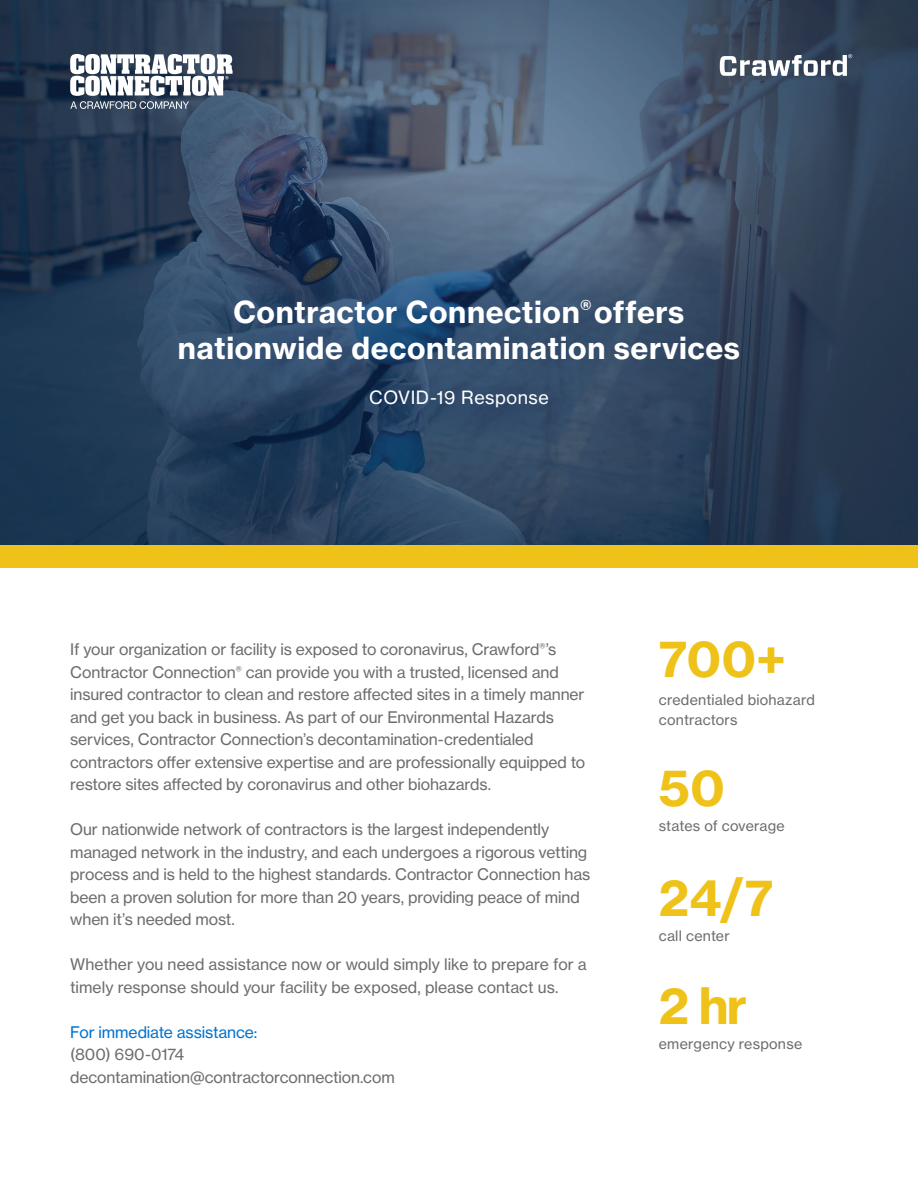
<style>
.page{position:relative;width:918px;height:1188px;background:#fff}
.page>*{position:absolute;margin:0;border:0;box-sizing:border-box;transform-origin:0 0}
.t1{font:49.5px "N Haas Grotesk TX Std 75 Bd";letter-spacing:-.01em;color:#efc219}
.t2{font:30px "N Haas Grotesk TX Std 75 Bd";letter-spacing:.02em;color:#fff}
.t3{font:18px "N Haas Grotesk TX Std 55 Rg";letter-spacing:.03em;color:#fff}
.t4{font:15.75px/22.5px "N Haas Grotesk TX Std 55 Rg";letter-spacing:-.005em;color:#6c6d70}
.t5{font:15.75px "N Haas Grotesk TX Std 55 Rg";letter-spacing:-.005em;color:#0073ce}
.t6{font:14.25px/19.5px "N Haas Grotesk TX Std 55 Rg";letter-spacing:.015em;color:#6c6d70}
</style>
<div class="page">
<img style="left:0;top:0;width:918px;height:545px">
<svg style="left:720px;top:54px;width:132px;height:22px"></svg>
<svg style="left:70px;top:54px;width:163px;height:55px"></svg>
<div style="left:0;top:545px;width:918px;height:22px;background:#efc219"></div>
<p class="t2" style="left:234px;top:293px;width:452px">Contractor Connection<sup>®</sup>offers</p>
<p class="t2" style="left:178px;top:329px;width:564px">nationwide decontamination services</p>
<p class="t3" style="left:369px;top:387px;width:181px">COVID-19 Response</p>
<p class="t4" style="left:70px;top:638px;width:517px">If your organization or facility is exposed to coronavirus, Crawford<sup>®</sup>’s Contractor Connection<sup>®</sup> can provide you with a trusted, licensed and insured contractor to clean and restore affected sites in a timely manner and get you back in business. As part of our Environmental Hazards services, Contractor Connection’s decontamination-credentialed contractors offer extensive expertise and are professionally equipped to restore sites affected by coronavirus and other biohazards.</p>
<p class="t4" style="left:70px;top:818px;width:522px">Our nationwide network of contractors is the largest independently managed network in the industry, and each undergoes a rigorous vetting process and is held to the highest standards. Contractor Connection has been a proven solution for more than 20 years, providing peace of mind when it’s needed most.</p>
<p class="t4" style="left:70px;top:953px;width:518px">Whether you need assistance now or would simply like to prepare for a timely response should your facility be exposed, please contact us.</p>
<p class="t5" style="left:70px;top:1022px;width:189px">For immediate assistance:</p>
<p class="t4" style="left:70px;top:1043px;width:116px">(800) 690-0174</p>
<p class="t4" style="left:70px;top:1066px;width:326px">decontamination@contractorconnection.com</p>
<p class="t1" style="left:659px;top:628px;width:129px">700+</p>
<p class="t6" style="left:659px;top:690px;width:158px">credentialed biohazard contractors</p>
<p class="t1" style="left:659px;top:757px;width:67px">50</p>
<p class="t6" style="left:659px;top:816px;width:127px">states of coverage</p>
<p class="t1" style="left:659px;top:867px;width:116px">24/7</p>
<p class="t6" style="left:659px;top:926px;width:73px">call center</p>
<p class="t1" style="left:659px;top:975px;width:90px">2 hr</p>
<p class="t6" style="left:659px;top:1034px;width:145px">emergency response</p>
</div>
